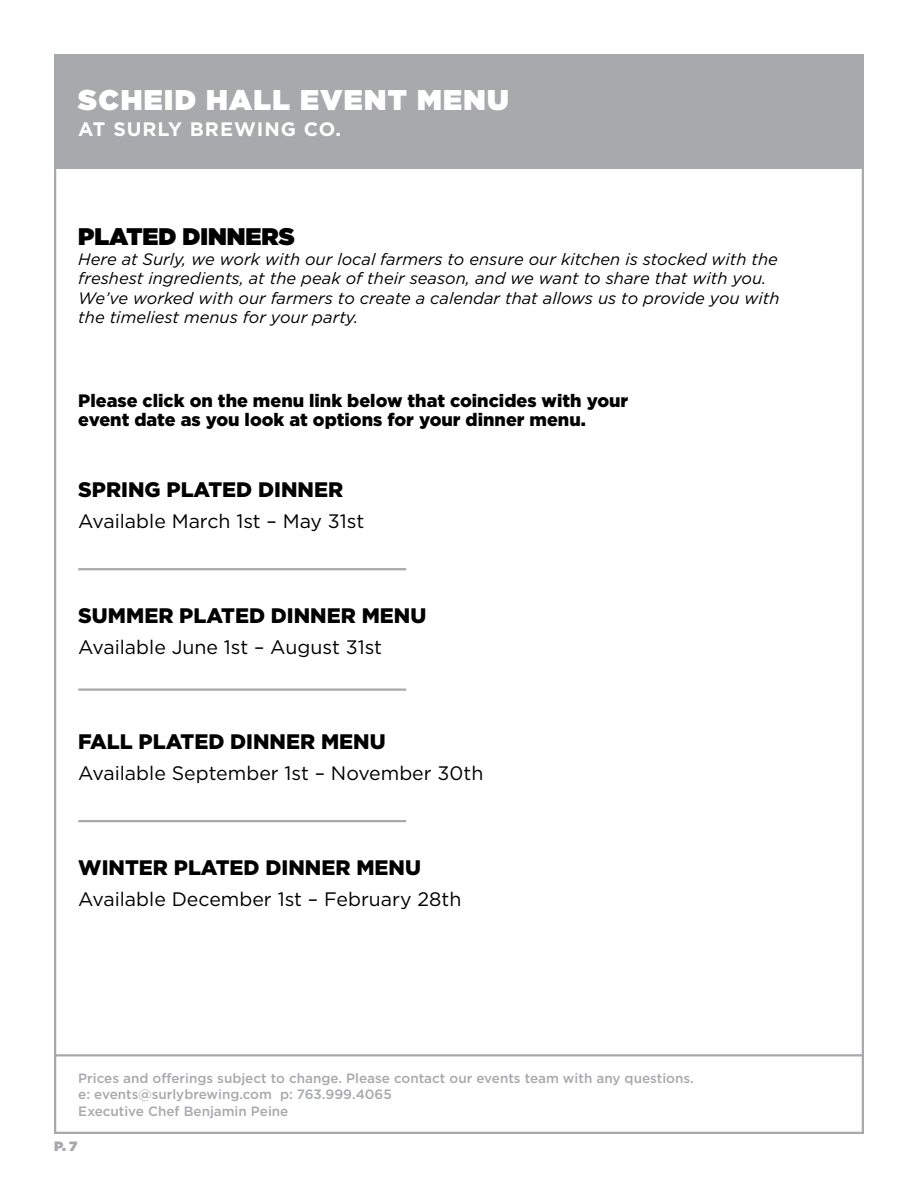
<style>
.page{position:relative;width:918px;height:1188px;background:#fff}
.page>*{position:absolute;margin:0;border:0;box-sizing:border-box;transform-origin:0 0}
.t1{font:900 28.5px "Gotham HTF";letter-spacing:.05em;color:#fff}
.t2{font:900 24px "Gotham HTF";color:#000}
.t3{font:900 21px "Gotham HTF";color:#000}
.t4{font:19.5px "Gotham HTF";color:#000}
.t5{font:700 19.5px "Gotham HTF";letter-spacing:.05em;color:#fff}
.t6{font:900 18px/19.5px "Gotham HTF";color:#000}
.t7{font:italic 16.5px/19.5px "Gotham HTF";color:#000}
.t8{font:500 13.5px/16.2px "Gotham HTF";color:#a7a9ac}
.t9{font:900 13.5px "Gotham HTF";color:#a7a9ac}
</style>
<div class="page">
<hr style="left:55px;top:1054px;width:808px;height:2px;background:#a7a9ac">
<div style="left:55px;top:55px;width:809px;height:114px;background:#a7a9ac"></div>
<hr style="left:78px;top:568px;width:328px;height:2px;background:#a7a9ac">
<hr style="left:78px;top:688px;width:328px;height:3px;background:#a7a9ac">
<hr style="left:78px;top:820px;width:328px;height:2px;background:#a7a9ac">
<h1 class="t1" style="left:78px;top:83px;width:432px">SCHEID HALL EVENT MENU</h1>
<p class="t5" style="left:78px;top:118px;width:264px">AT SURLY BREWING CO.</p>
<h2 class="t2" style="left:78px;top:223px;width:218px">PLATED DINNERS</h2>
<p class="t7" style="left:78px;top:249px;width:703px">Here at Surly, we work with our local farmers to ensure our kitchen is stocked with the freshest ingredients, at the peak of their season, and we want to share that with you.<br>We’ve worked with our farmers to create a calendar that allows us to provide you with the timeliest menus for your party.</p>
<p class="t6" style="left:78px;top:390px;width:552px">Please click on the menu link below that coincides with your event date as you look at options for your dinner menu.</p>
<p class="t3" style="left:78px;top:477px;width:266px">SPRING PLATED DINNER</p>
<p class="t4" style="left:78px;top:510px;width:288px">Available March 1st – May 31st</p>
<p class="t3" style="left:78px;top:603px;width:350px">SUMMER PLATED DINNER MENU</p>
<p class="t4" style="left:78px;top:636px;width:305px">Available June 1st – August 31st</p>
<p class="t3" style="left:78px;top:729px;width:309px">FALL PLATED DINNER MENU</p>
<p class="t4" style="left:78px;top:762px;width:407px">Available September 1st – November 30th</p>
<p class="t3" style="left:78px;top:855px;width:344px">WINTER PLATED DINNER MENU</p>
<p class="t4" style="left:78px;top:888px;width:385px">Available December 1st – February 28th</p>
<p class="t8" style="left:78px;top:1070px;width:617px">Prices and offerings subject to change. Please contact our events team with any questions. e: events@surlybrewing.com p: 763.999.4065<br>Executive Chef Benjamin Peine</p>
<p class="t9" style="left:54px;top:1138px;width:25px">P. 7</p>
</div>
